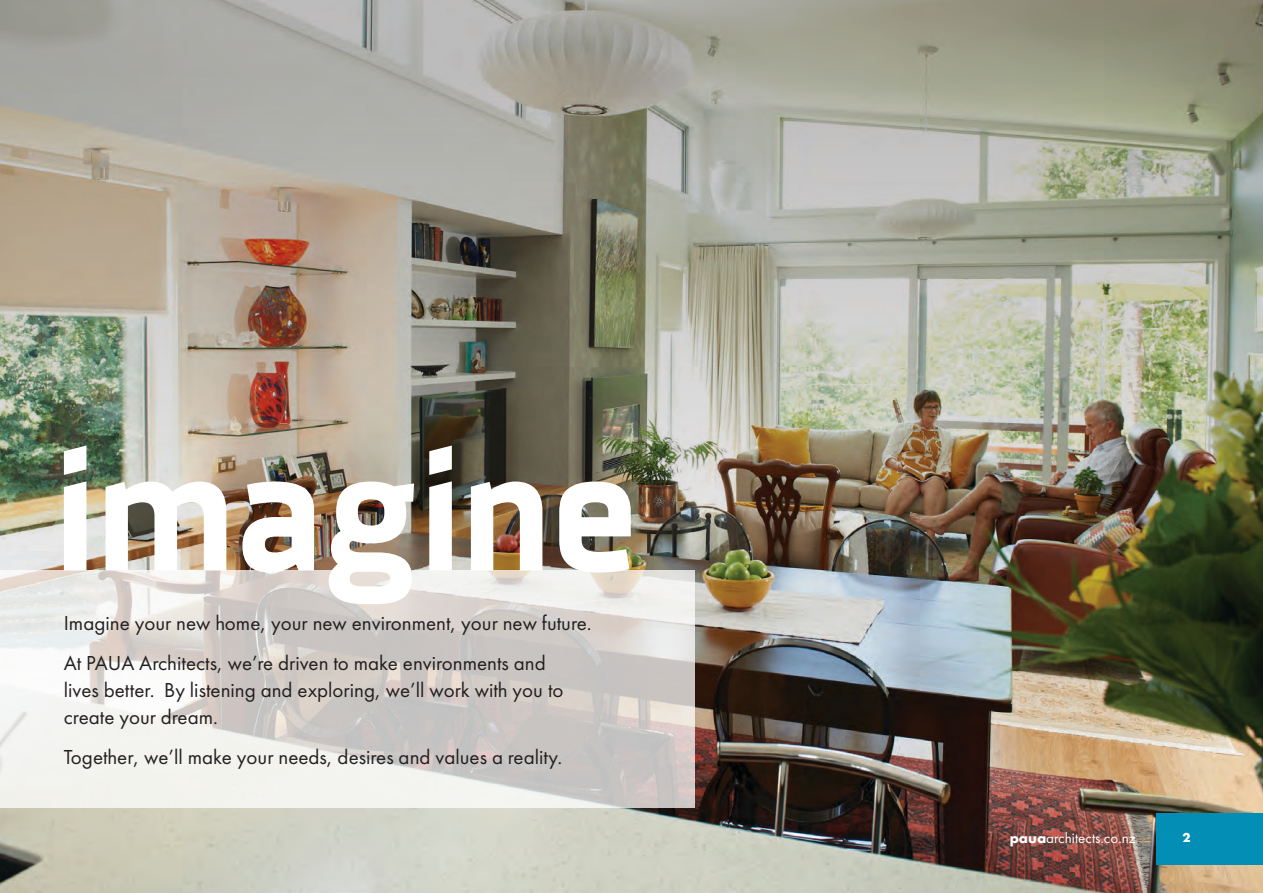
<style>
.page{position:relative;width:1263px;height:893px;background:#fff}
.page>*{position:absolute;margin:0;border:0;box-sizing:border-box;transform-origin:0 0}
.PAUA_caption{font:700 160.05px "Sisco";color:#fff}
.PAUA_Intro{font:21px/27px "Futura PT";color:#231f20}
.t1{font:15px "Futura PT";color:#fff}
.t2{font:700 13.5px "Futura PT";color:#fff}
.s1{font-weight:700}
</style>
<div class="page">
<img style="left:0;top:0;width:1263px;height:893px">
<svg style="left:0;top:570px;width:695px;height:238px"></svg>
<div style="left:1157px;top:813px;width:106px;height:51px;background:#038eb6"></div>
<p class="PAUA_caption" style="left:55px;top:408px;width:585px">imagine</p>
<p class="PAUA_Intro" style="left:64px;top:609px;width:529px">Imagine your new home, your new environment, your new future.</p>
<p class="PAUA_Intro" style="left:64px;top:649px;width:501px">At PAUA Architects, we’re driven to make environments and lives better. By listening and exploring, we’ll work with you to create your dream.</p>
<p class="PAUA_Intro" style="left:64px;top:743px;width:500px">Together, we’ll make your needs, desires and values a reality.</p>
<p class="t1" style="left:1010px;top:829px;width:127px"><span class="s1">paua</span>architects.co.nz</p>
<p class="t2" style="left:1182px;top:829px;width:10px">2</p>
</div>
